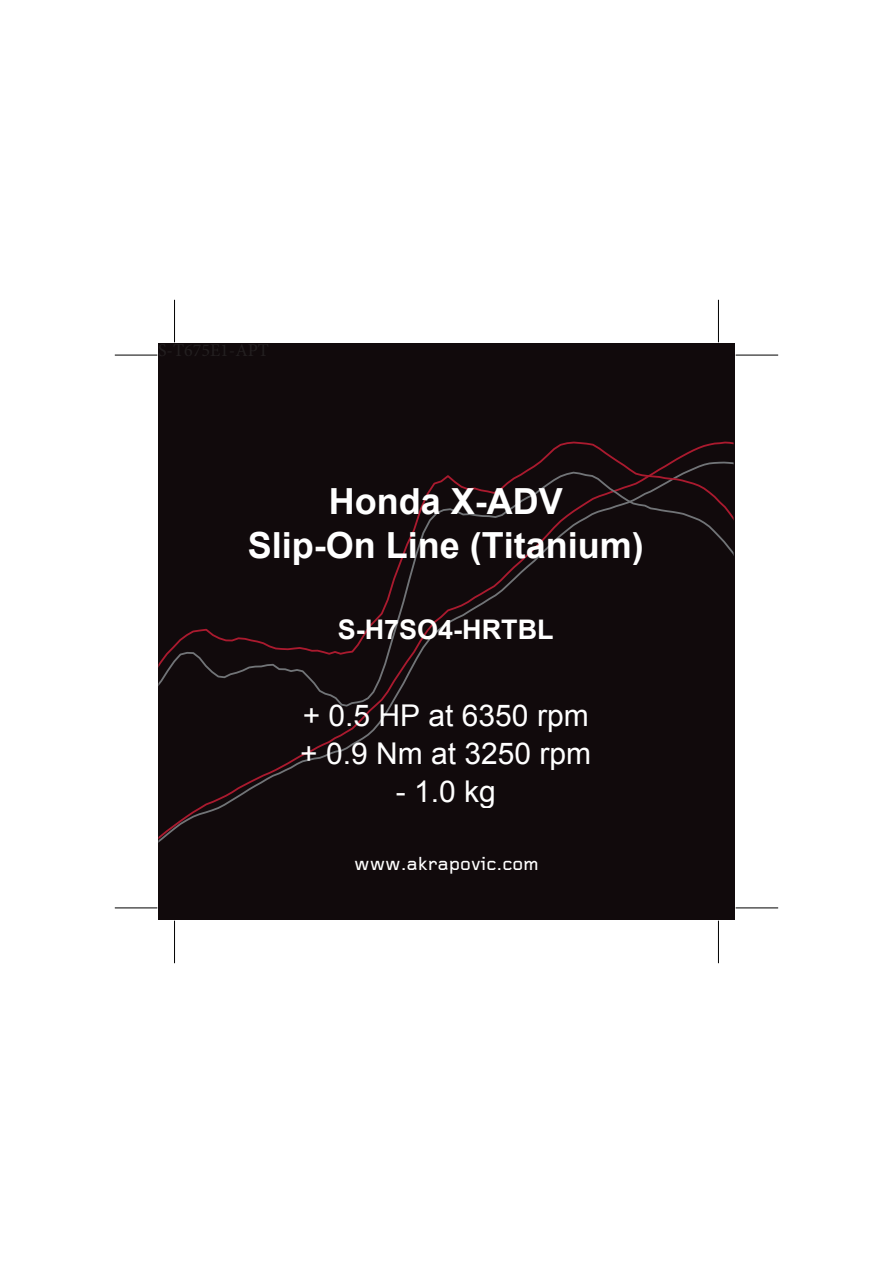
<style>
.page{position:relative;width:893px;height:1263px;background:#fff}
.page>*{position:absolute;margin:0;border:0;box-sizing:border-box;transform-origin:0 0}
.t1{font:700 36px/43.3px "Arial";color:#fff;text-align:center}
.t2{font:30px/37.8px "Arial";color:#fff}
.t3{font:700 27px "Arial";color:#fff}
.t4{font:500 19.5px "Foundry Gridnik";color:#fff}
</style>
<div class="page">
<div style="left:158px;top:343px;width:577px;height:577px;background:#110a0c"></div>
<svg style="left:158px;top:441px;width:576px;height:402px"></svg>
<hr style="left:115px;top:355px;width:42px;height:1px;background:#000">
<hr style="left:174px;top:300px;width:1px;height:42px;background:#000">
<hr style="left:115px;top:908px;width:42px;height:1px;background:#000">
<hr style="left:174px;top:921px;width:1px;height:42px;background:#000">
<hr style="left:736px;top:355px;width:42px;height:1px;background:#000">
<hr style="left:718px;top:300px;width:1px;height:42px;background:#000">
<hr style="left:736px;top:908px;width:42px;height:1px;background:#000">
<hr style="left:718px;top:921px;width:1px;height:42px;background:#000">
<p class="t1" style="left:248px;top:481px;width:398px">Honda X-ADV<br>Slip-On Line (Titanium)</p>
<p class="t3" style="left:338px;top:611px;width:217px">S-H7SO4-HRTBL</p>
<p class="t2" style="left:300px;top:697px;width:292px">+ 0.5 HP at 6350 rpm + 0.9 Nm at 3250 rpm</p>
<p class="t2" style="left:396px;top:772px;width:102px">- 1.0 kg</p>
<p class="t4" style="left:354px;top:853px;width:186px">www.akrapovic.com</p>
</div>
